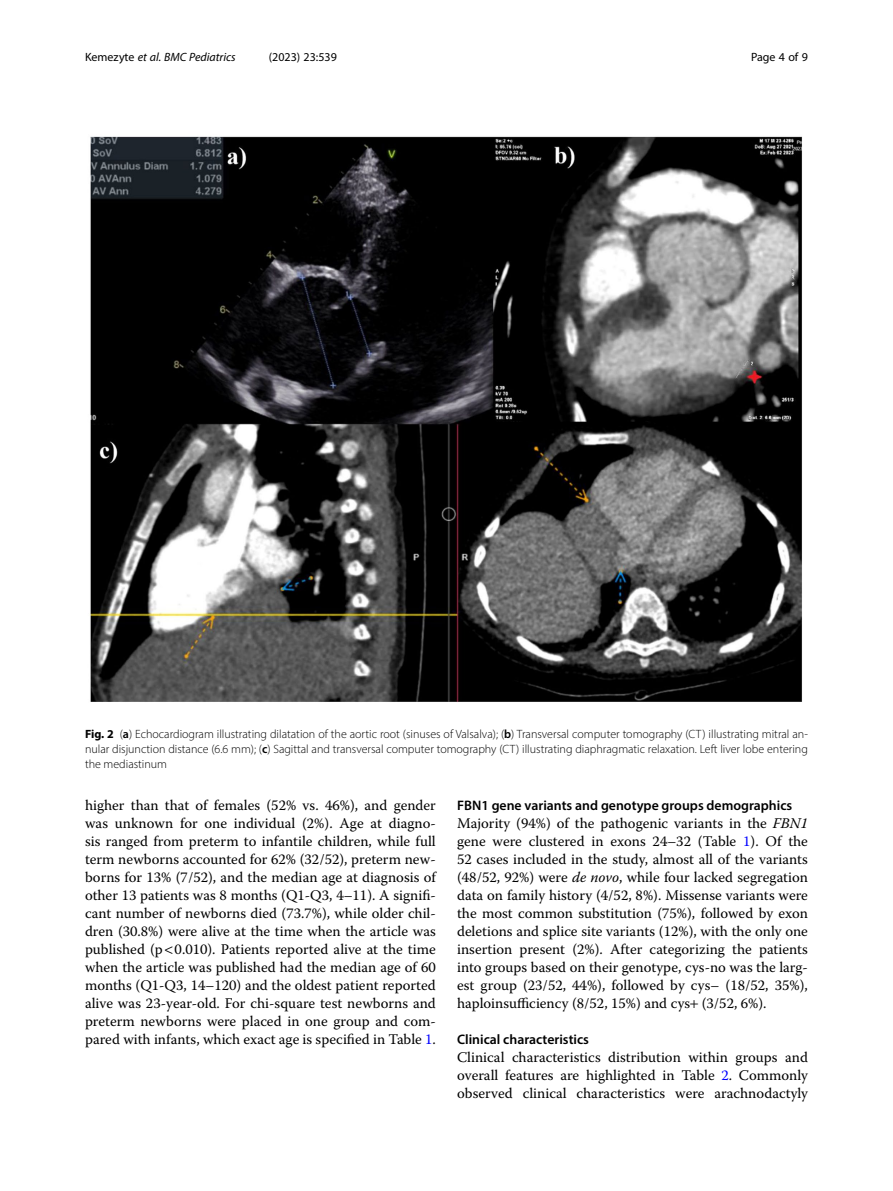
<style>
.page{position:relative;width:893px;height:1191px;background:#fff}
.page>*{position:absolute;margin:0;border:0;box-sizing:border-box;transform-origin:0 0}
.Body_Text{font:14.7px/18px "Warnock Pro";color:#000;text-align:justify}
.Head_2{font:600 13.8px "Myriad Pro";color:#000}
.Figure_Caption{font:300 12px/15px "Myriad Pro";color:#000;text-align:justify}
.t1{font:italic 12px "Myriad Pro";color:#000}
.t2{font:12px "Myriad Pro";color:#000}
.s1{font-style:normal}
.s2{font-weight:700}
.s3{font-weight:600}
.s4{color:#00f}
.s5{font-style:italic}
</style>
<div class="page">
<img style="left:90px;top:136px;width:712px;height:566px">
<p class="t1" style="left:85px;top:50px;width:152px"><span class="s1">Kemezyte</span> et al. BMC Pediatrics</p>
<p class="t2" style="left:269px;top:50px;width:70px">(2023) 23:539</p>
<p class="t2" style="left:751px;top:50px;width:58px">Page 4 of 9</p>
<p class="Figure_Caption" style="left:85px;top:726px;width:724px"><span class="s2">Fig. 2</span> (<span class="s3">a</span>) Echocardiogram illustrating dilatation of the aortic root (sinuses of Valsalva); (<span class="s3">b</span>) Transversal computer tomography (CT) illustrating mitral an&shy;nular disjunction distance (6.6 mm); (<span class="s3">c</span>) Sagittal and transversal computer tomography (CT) illustrating diaphragmatic relaxation. Left liver lobe entering the mediastinum</p>
<p class="Body_Text" style="left:85px;top:796px;width:352px">higher than that of females (52% vs. 46%), and gender was unknown for one individual (2%). Age at diagno&shy;sis ranged from preterm to infantile children, while full term newborns accounted for 62% (32/52), preterm new&shy;borns for 13% (7/52), and the median age at diagnosis of other 13 patients was 8 months (Q1-Q3, 4–11). A signifi&shy;cant number of newborns died (73.7%), while older chil&shy;dren (30.8%) were alive at the time when the article was published (p 0.010). Patients reported alive at the time when the article was published had the median age of 60 months (Q1-Q3, 14–120) and the oldest patient reported alive was 23-year-old. For chi-square test newborns and preterm newborns were placed in one group and com&shy;pared with infants, which exact age is specified in Table <span class="s4">1</span>.</p>
<p class="Head_2" style="left:457px;top:797px;width:337px">FBN1 gene variants and genotype groups demographics</p>
<p class="Body_Text" style="left:457px;top:814px;width:352px">Majority (94%) of the pathogenic variants in the <span class="s5">FBN1 </span>gene were clustered in exons 24–32 (Table <span class="s4">1</span>). Of the 52 cases included in the study, almost all of the variants (48/52, 92%) were <span class="s5">de novo</span>, while four lacked segregation data on family history (4/52, 8%). Missense variants were the most common substitution (75%), followed by exon deletions and splice site variants (12%), with the only one insertion present (2%). After categorizing the patients into groups based on their genotype, cys-no was the larg&shy;est group (23/52, 44%), followed by cys– (18/52, 35%), haploinsufficiency (8/52, 15%) and cys (3/52, 6%).</p>
<p class="Head_2" style="left:457px;top:1031px;width:133px">Clinical characteristics</p>
<p class="Body_Text" style="left:457px;top:1048px;width:352px">Clinical characteristics distribution within groups and overall features are highlighted in Table <span class="s4">2</span>. Commonly observed clinical characteristics were arachnodactyly</p>
</div>
